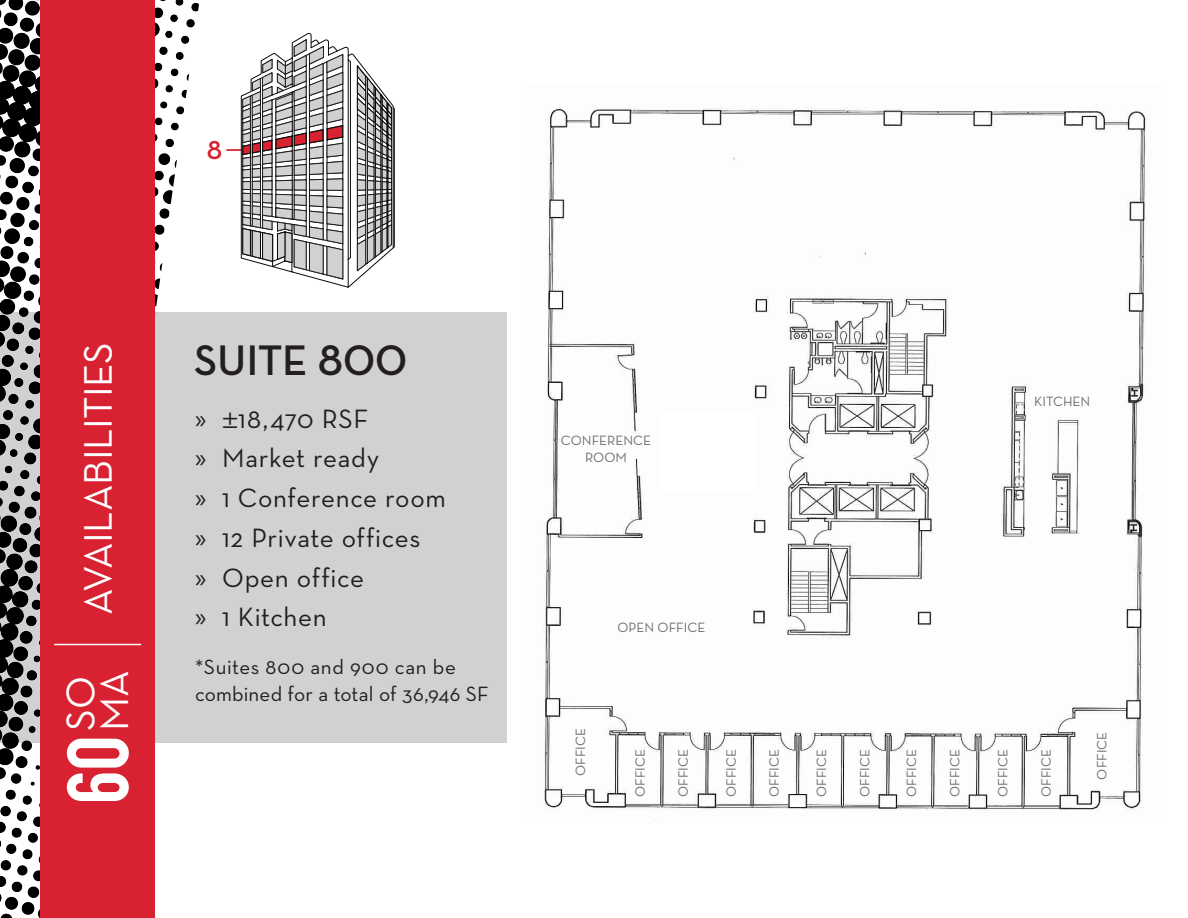
<style>
.page{position:relative;width:1188px;height:918px;background:#fff}
.page>*{position:absolute;margin:0;border:0;box-sizing:border-box;transform-origin:0 0}
.t1{font:600 43.5px "Neutraface Text";letter-spacing:-.005em;color:#231f20}
.t2{font:40.8px/33.6px "Neutraface Text";color:#fff}
.t3{font:40.5px "Neutra Text";letter-spacing:-.015em;color:#fff}
.t4{font:27px "Neutraface Text";letter-spacing:.025em;color:#231f20}
.t5{font:600 26.55px "Neutraface Text";color:#d82231}
.Paragraph_Style_1{font:21px/27px "Neutraface Text";letter-spacing:.01em;color:#231f20}
.Sub-Heading{font:13.65px/17.1px "Neutra Text";color:#6c6d70;text-align:center}
.s1{font-family:"Myriad Pro"}
</style>
<div class="page">
<div style="left:0;top:312px;width:507px;height:430px;background:#d1d1d4"></div>
<img style="left:0;top:0;width:200px;height:918px">
<div style="left:40px;top:0;width:115px;height:918px;background:#d82231"></div>
<svg style="left:226px;top:33px;width:169px;height:255px"></svg>
<svg style="left:67px;top:739px;width:62px;height:62px"></svg>
<hr style="left:54px;top:644px;width:87px;height:1px;background:#fff">
<img style="left:543px;top:107px;width:604px;height:714px">
<div style="left:662px;top:412px;width:94px;height:80px;background:#fff"></div>
<p class="t5" style="left:207px;top:133px;width:17px">8</p>
<p class="t3" style="left:73px;top:615px;width:274px;rotate:-90deg">AVAILABILITIES</p>
<h2 class="t2" style="left:63px;top:731px;width:62px;rotate:-90deg">SO<br>MA</h2>
<p class="t1" style="left:194px;top:333px;width:215px">SUITE 800</p>
<p class="t4" style="left:195px;top:401px;width:175px"><span class="s1">» ±</span>18,470 RSF</p>
<p class="t4" style="left:195px;top:441px;width:186px"><span class="s1">»</span> Market ready</p>
<p class="t4" style="left:195px;top:481px;width:252px"><span class="s1">»</span> 1 Conference room</p>
<p class="t4" style="left:195px;top:521px;width:227px"><span class="s1">»</span> 12 Private offices</p>
<p class="t4" style="left:195px;top:560px;width:170px"><span class="s1">»</span> Open office</p>
<p class="t4" style="left:195px;top:600px;width:133px"><span class="s1">»</span> 1 Kitchen</p>
<p class="Paragraph_Style_1" style="left:195px;top:653px;width:295px">*Suites 800 and 900 can be combined for a total of 36,946 SF</p>
<p class="Sub-Heading" style="left:561px;top:432px;width:92px">CONFERENCE<br>ROOM</p>
<p class="Sub-Heading" style="left:1034px;top:392px;width:58px">KITCHEN</p>
<p class="Sub-Heading" style="left:618px;top:619px;width:89px">OPEN OFFICE</p>
<p class="Sub-Heading" style="left:572px;top:776px;width:49px;rotate:-90deg">OFFICE</p>
<p class="Sub-Heading" style="left:631px;top:797px;width:49px;rotate:-90deg">OFFICE</p>
<p class="Sub-Heading" style="left:675px;top:797px;width:49px;rotate:-90deg">OFFICE</p>
<p class="Sub-Heading" style="left:722px;top:797px;width:49px;rotate:-90deg">OFFICE</p>
<p class="Sub-Heading" style="left:766px;top:797px;width:49px;rotate:-90deg">OFFICE</p>
<p class="Sub-Heading" style="left:813px;top:797px;width:49px;rotate:-90deg">OFFICE</p>
<p class="Sub-Heading" style="left:856px;top:797px;width:49px;rotate:-90deg">OFFICE</p>
<p class="Sub-Heading" style="left:903px;top:797px;width:49px;rotate:-90deg">OFFICE</p>
<p class="Sub-Heading" style="left:946px;top:797px;width:49px;rotate:-90deg">OFFICE</p>
<p class="Sub-Heading" style="left:994px;top:797px;width:49px;rotate:-90deg">OFFICE</p>
<p class="Sub-Heading" style="left:1038px;top:797px;width:49px;rotate:-90deg">OFFICE</p>
<p class="Sub-Heading" style="left:1093px;top:780px;width:49px;rotate:-90deg">OFFICE</p>
</div>
